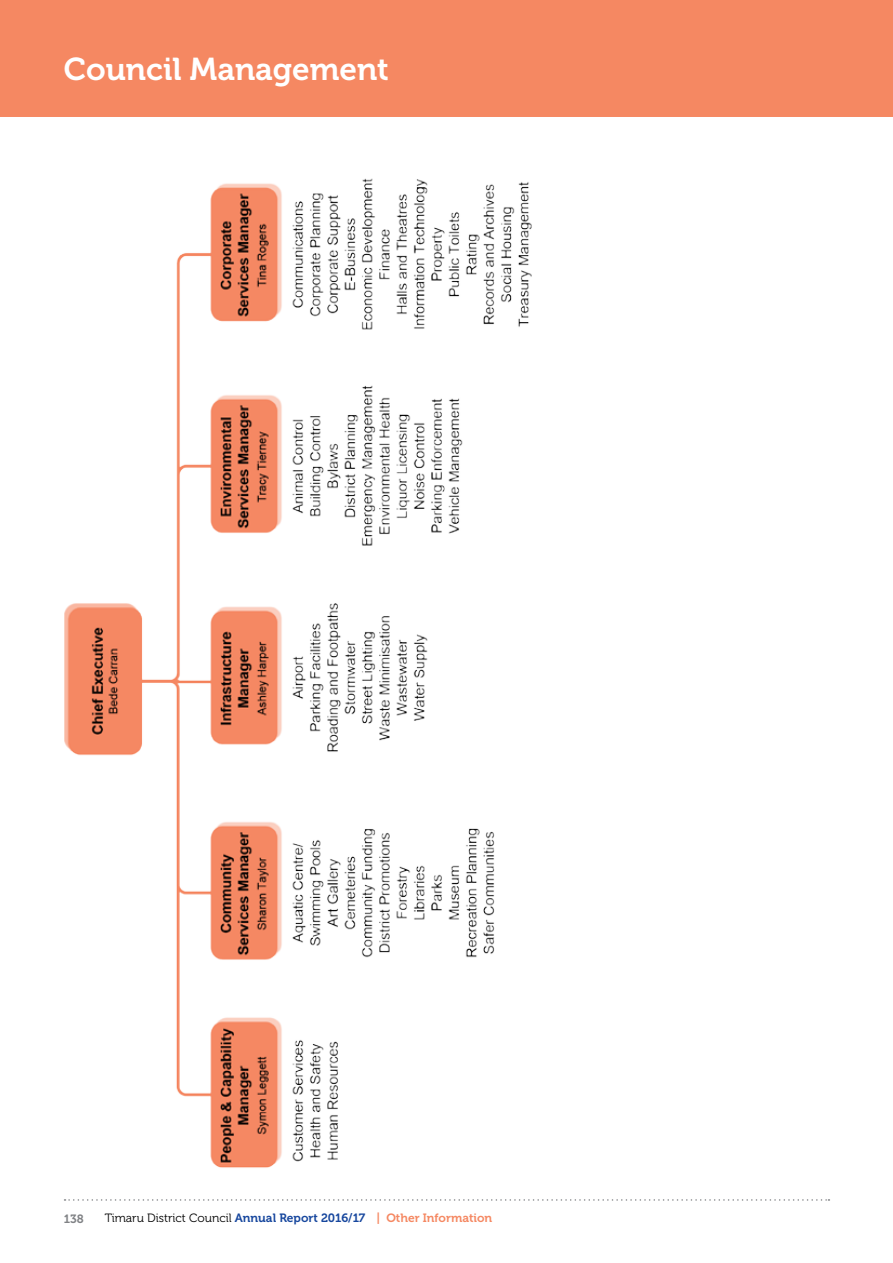
<style>
.page{position:relative;width:893px;height:1263px;background:#fff}
.page>*{position:absolute;margin:0;border:0;box-sizing:border-box;transform-origin:0 0}
.t1{font:31.5px "Museo 700";color:#fff}
.t2{font:12px "Museo 300";color:#000}
.t3{font:12px "Museo 700";color:#808285}
.s1{font-family:"Museo 700";color:#17479e}
.s2{font-family:"Museo 700";color:#f58862}
</style>
<div class="page">
<svg style="left:65px;top:1199px;width:764px;height:2px"></svg>
<div style="left:0;top:0;width:893px;height:117px;background:#f58862"></div>
<img style="left:64px;top:178px;width:468px;height:990px">
<h1 class="t1" style="left:64px;top:51px;width:327px">Council Management</h1>
<p class="t3" style="left:64px;top:1212px;width:22px">138</p>
<p class="t2" style="left:105px;top:1212px;width:389px">Timaru District Council <span class="s1">Annual Report 2016/17</span> <span class="s2">| Other Information</span></p>
</div>
